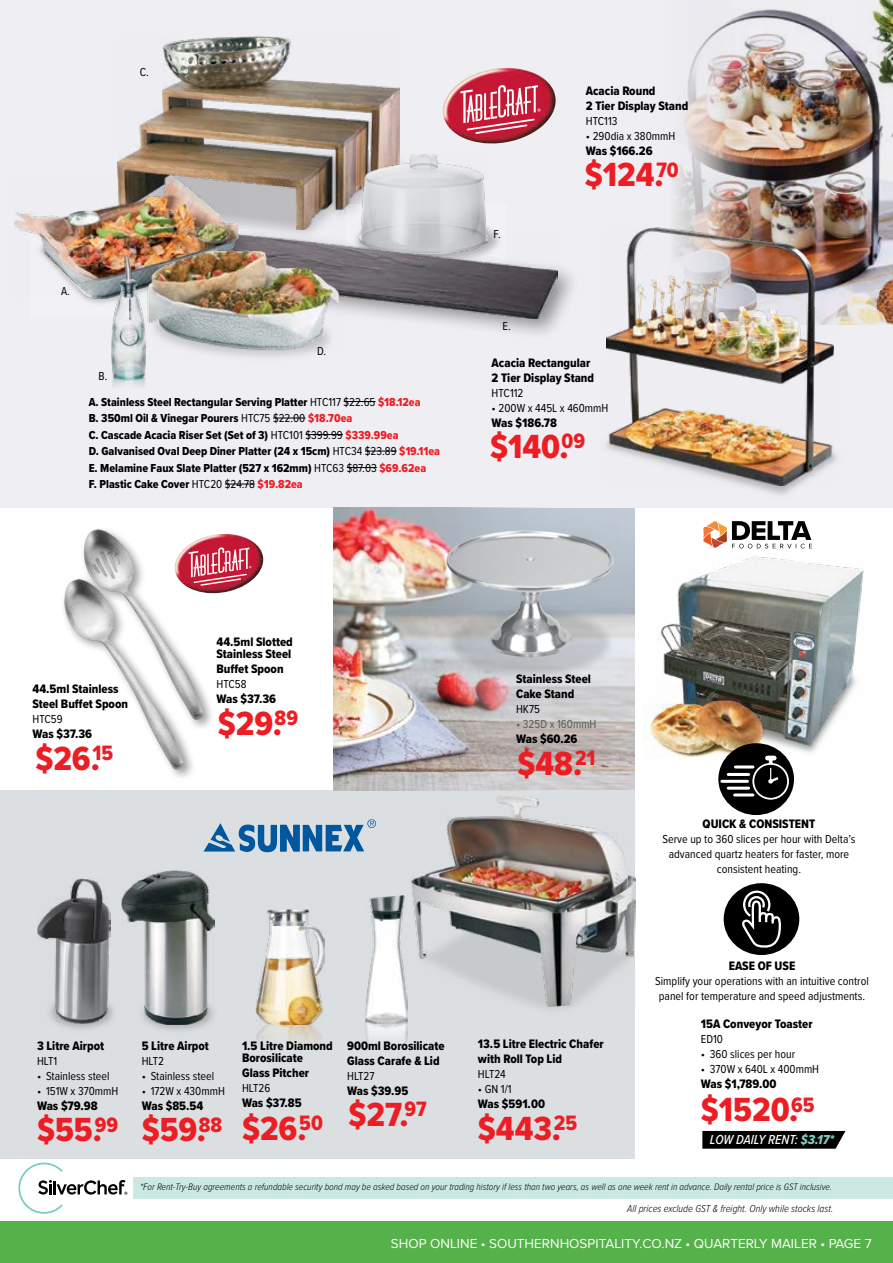
<style>
.page{position:relative;width:893px;height:1263px;background:#fff}
.page>*{position:absolute;margin:0;border:0;box-sizing:border-box;transform-origin:0 0}
.t1{font:34.65px "Proxima Nova Cond Extrabld";color:#ed1d24}
.t2{font:13.5px "Proxima Nova";color:#fff}
.t3{font:italic 500 13.5px "Proxima Nova Cond";color:#fff}
.t4{font:12.75px/15px "Proxima Nova Cond Extrabld";color:#000}
.t5{font:12px/15px "Proxima Nova Cond";color:#000;text-align:center}
.t6{font:12px/16.5px "Proxima Nova Cond Extrabld";color:#000}
.t7{font:12px "Proxima Nova Cond";color:#58595b}
.t8{font:italic 300 10.5px "Proxima Nova Cond";color:#000}
.t9{font:italic 300 9.75px "Proxima Nova Cond";color:#000}
.s1{font-family:"Proxima Nova Cond"}
.s2{color:#ed1d24}
.s3{font-size:21.6px}
.s4{font-family:"Proxima Nova Cond Extrabld It";font-weight:400;font-style:normal;color:#80cbbe}
</style>
<div class="page">
<img style="left:570px;top:507px;width:64px;height:283px">
<div style="left:0;top:0;width:893px;height:507px;background:#efeef2"></div>
<div style="left:0;top:790px;width:634px;height:368px;background:#dbdfe2"></div>
<img style="left:674px;top:0;width:219px;height:325px">
<img style="left:112px;top:381px;width:33px;height:6px">
<img style="left:106px;top:1003px;width:100px;height:27px">
<img style="left:333px;top:507px;width:237px;height:283px">
<img style="left:418px;top:571px;width:217px;height:138px">
<img style="left:644px;top:712px;width:90px;height:46px">
<img style="left:118px;top:36px;width:281px;height:192px">
<img style="left:359px;top:153px;width:129px;height:75px">
<div style="left:174px;top:228px;width:406px;height:113px;background:#000;opacity:.4"></div>
<img style="left:238px;top:234px;width:319px;height:84px">
<img style="left:37px;top:879px;width:74px;height:145px">
<svg style="left:204px;top:819px;width:172px;height:33px"></svg>
<img style="left:121px;top:870px;width:94px;height:154px">
<img style="left:412px;top:795px;width:223px;height:211px">
<img style="left:255px;top:910px;width:69px;height:133px">
<img style="left:365px;top:1024px;width:43px;height:16px">
<img style="left:657px;top:556px;width:207px;height:193px">
<img style="left:607px;top:227px;width:227px;height:259px">
<div style="left:60px;top:576px;width:135px;height:206px;background:#000;opacity:.4"></div>
<img style="left:64px;top:579px;width:120px;height:191px">
<div style="left:80px;top:526px;width:135px;height:206px;background:#000;opacity:.4"></div>
<img style="left:84px;top:529px;width:119px;height:191px">
<img style="left:15px;top:175px;width:223px;height:123px">
<img style="left:142px;top:247px;width:199px;height:103px">
<img style="left:111px;top:255px;width:35px;height:126px">
<img style="left:445px;top:530px;width:169px;height:127px">
<img style="left:365px;top:896px;width:43px;height:128px">
<div style="left:0;top:1221px;width:893px;height:42px;background:#55b14a"></div>
<div style="left:724px;top:883px;width:75px;height:72px;background:#000;border-radius:50%"></div>
<svg style="left:702px;top:1131px;width:143px;height:18px;background:#0c0c0c"></svg>
<img style="left:443px;top:68px;width:113px;height:76px">
<svg style="left:460px;top:85px;width:80px;height:49px;background:#d35c70"></svg>
<img style="left:173px;top:534px;width:91px;height:61px">
<svg style="left:189px;top:547px;width:62px;height:39px;background:#d35c70"></svg>
<svg style="left:703px;top:521px;width:109px;height:27px"></svg>
<hr style="left:344px;top:401px;width:31px;height:1px;background:#000">
<hr style="left:273px;top:418px;width:32px;height:1px;background:#000">
<hr style="left:306px;top:434px;width:37px;height:1px;background:#000">
<hr style="left:365px;top:451px;width:32px;height:1px;background:#000">
<hr style="left:347px;top:467px;width:30px;height:1px;background:#000">
<hr style="left:225px;top:484px;width:30px;height:1px;background:#000">
<svg style="left:742px;top:890px;width:39px;height:58px"></svg>
<svg style="left:18px;top:1162px;width:109px;height:52px"></svg>
<div style="left:134px;top:1176px;width:759px;height:22px;background:#cce8e2"></div>
<div style="left:718px;top:743px;width:76px;height:72px;background:#000;border-radius:50%"></div>
<div style="left:752px;top:763px;width:37px;height:37px;border:2px solid #fff;border-radius:50%"></div>
<hr style="left:735px;top:765px;width:18px;height:3px;background:#fff">
<hr style="left:728px;top:773px;width:21px;height:3px;background:#fff">
<hr style="left:722px;top:780px;width:25px;height:3px;background:#fff">
<hr style="left:728px;top:787px;width:21px;height:3px;background:#fff">
<hr style="left:735px;top:793px;width:18px;height:3px;background:#fff">
<svg style="left:767px;top:756px;width:14px;height:28px"></svg>
<p class="t5" style="left:140px;top:64px;width:11px">C.</p>
<p class="t5" style="left:61px;top:283px;width:10px">A.</p>
<p class="t5" style="left:99px;top:368px;width:10px">B.</p>
<p class="t5" style="left:317px;top:343px;width:11px">D.</p>
<p class="t6" style="left:89px;top:393px;width:353px">A. Stainless Steel Rectangular Serving Platter <span class="s1">HTC117 $22.65</span> <span class="s2">$18.12ea<br></span>B. 350ml Oil &amp; Vinegar Pourers <span class="s1">HTC75 $22.00</span> <span class="s2">$18.70ea<br></span>C. Cascade Acacia Riser Set (Set of 3) <span class="s1">HTC101 $399.99</span> <span class="s2">$339.99ea<br></span>D. Galvanised Oval Deep Diner Platter (24 x 15cm) <span class="s1">HTC34 $23.89</span> <span class="s2">$19.11ea </span>E. Melamine Faux Slate Platter (527 x 162mm) <span class="s1">HTC63 $87.03</span> <span class="s2">$69.62ea<br></span>F. Plastic Cake Cover <span class="s1">HTC20 $24.78</span> <span class="s2">$19.82ea</span></p>
<p class="t4" style="left:586px;top:83px;width:104px">Acacia Round<br>2 Tier Display Stand</p>
<p class="t5" style="left:586px;top:113px;width:33px">HTC113</p>
<p class="t5" style="left:586px;top:128px;width:91px">• 290dia x 380mmH</p>
<p class="t4" style="left:586px;top:143px;width:68px">Was $166.26</p>
<p class="t5" style="left:493px;top:226px;width:9px">F.</p>
<p class="t5" style="left:503px;top:318px;width:10px">E.</p>
<h1 class="t1" style="left:585px;top:149px;width:95px">$124.<sup>70</sup></h1>
<p class="t4" style="left:492px;top:355px;width:104px">Acacia Rectangular<br>2 Tier Display Stand</p>
<p class="t5" style="left:492px;top:385px;width:33px">HTC112</p>
<p class="t5" style="left:492px;top:400px;width:118px">• 200W x 445L x 460mmH</p>
<p class="t4" style="left:492px;top:415px;width:67px">Was $186.78</p>
<h1 class="t1" style="left:490px;top:421px;width:96px">$140.<sup>09</sup></h1>
<p class="t4" style="left:32px;top:681px;width:97px">44.5ml Stainless<br>Steel Buffet Spoon</p>
<p class="t5" style="left:32px;top:711px;width:32px">HTC59</p>
<p class="t4" style="left:32px;top:726px;width:61px">Was $37.36</p>
<h1 class="t1" style="left:35px;top:733px;width:79px">$26.<sup>15</sup></h1>
<p class="t4" style="left:216px;top:636px;width:78px;line-height:12px">44.5ml Slotted<br>Stainless Steel</p>
<p class="t4" style="left:216px;top:661px;width:69px">Buffet Spoon</p>
<p class="t5" style="left:216px;top:676px;width:32px">HTC58</p>
<p class="t4" style="left:216px;top:691px;width:61px">Was $37.36</p>
<h1 class="t1" style="left:218px;top:698px;width:82px">$29.<sup>89</sup></h1>
<p class="t4" style="left:516px;top:671px;width:76px">Stainless Steel<br>Cake Stand</p>
<p class="t5" style="left:516px;top:701px;width:25px">HK75</p>
<p class="t7" style="left:516px;top:715px;width:82px">• 325D x 160mmH</p>
<p class="t4" style="left:516px;top:731px;width:63px">Was $60.26</p>
<h1 class="t1" style="left:518px;top:738px;width:79px">$48.<sup>21</sup></h1>
<p class="t4" style="left:37px;top:1038px;width:69px">3 Litre Airpot</p>
<p class="t5" style="left:37px;top:1053px;width:22px">HLT1</p>
<p class="t5" style="left:37px;top:1068px;width:74px">• Stainless steel</p>
<p class="t5" style="left:37px;top:1083px;width:83px">• 151W x 370mmH</p>
<p class="t4" style="left:37px;top:1098px;width:62px">Was $79.98</p>
<h1 class="t1" style="left:37px;top:1104px;width:83px">$55.<sup>99</sup></h1>
<p class="t4" style="left:142px;top:1038px;width:69px">5 Litre Airpot</p>
<p class="t5" style="left:142px;top:1053px;width:24px">HLT2</p>
<p class="t5" style="left:142px;top:1068px;width:74px">• Stainless steel</p>
<p class="t5" style="left:142px;top:1083px;width:85px">• 172W x 430mmH</p>
<p class="t4" style="left:142px;top:1098px;width:63px">Was $85.54</p>
<h1 class="t1" style="left:142px;top:1104px;width:82px">$59.<sup>88</sup></h1>
<p class="t4" style="left:347px;top:1038px;width:99px">900ml Borosilicate<br>Glass Carafe &amp; Lid</p>
<p class="t5" style="left:347px;top:1068px;width:29px">HLT27</p>
<p class="t4" style="left:347px;top:1083px;width:63px">Was $39.95</p>
<p class="t4" style="left:242px;top:1039px;width:92px;line-height:12px">1.5 Litre Diamond<br>Borosilicate</p>
<p class="t4" style="left:242px;top:1065px;width:69px">Glass Pitcher</p>
<p class="t5" style="left:242px;top:1080px;width:30px">HLT26</p>
<p class="t4" style="left:242px;top:1095px;width:61px">Was $37.85</p>
<h1 class="t1" style="left:242px;top:1096px;width:186px">$26.<span class="s3">50</span> $27.<sup>97</sup></h1>
<p class="t4" style="left:478px;top:1036px;width:127px">13.5 Litre Electric Chafer with Roll Top Lid</p>
<p class="t5" style="left:478px;top:1066px;width:29px">HLT24</p>
<p class="t5" style="left:478px;top:1081px;width:35px">• GN 1/1</p>
<p class="t4" style="left:478px;top:1096px;width:69px">Was $591.00</p>
<h1 class="t1" style="left:478px;top:1103px;width:101px">$443.<sup>25</sup></h1>
<p class="t4" style="left:703px;top:816px;width:114px">QUICK &amp; CONSISTENT</p>
<p class="t5" style="left:662px;top:831px;width:194px">Serve up to 360 slices per hour with Delta’s advanced quartz heaters for faster, more consistent heating.</p>
<p class="t4" style="left:729px;top:958px;width:68px">EASE OF USE</p>
<p class="t5" style="left:655px;top:972px;width:215px">Simplify your operations with an intuitive control panel for temperature and speed adjustments.</p>
<p class="t4" style="left:701px;top:1016px;width:113px">15A Conveyor Toaster</p>
<p class="t5" style="left:701px;top:1031px;width:24px">ED10</p>
<p class="t5" style="left:701px;top:1046px;width:96px">• 360 slices per hour</p>
<p class="t5" style="left:701px;top:1061px;width:120px">• 370W x 640L x 400mmH</p>
<p class="t4" style="left:701px;top:1076px;width:77px">Was $1,789.00</p>
<h1 class="t1" style="left:701px;top:1084px;width:115px">$1520.<sup>65</sup></h1>
<p class="t3" style="left:710px;top:1129px;width:126px">LOW DAILY RENT: <span class="s4">$3.17*</span></p>
<p class="t9" style="left:140px;top:1180px;width:693px">*For Rent-Try-Buy agreements a refundable security bond may be asked based on your trading history if less than two years, as well as one week rent in advance. Daily rental price is GST inclusive.</p>
<p class="t8" style="left:627px;top:1201px;width:208px">All prices exclude GST &amp; freight. Only while stocks last.</p>
<p class="t2" style="left:391px;top:1233px;width:482px">SHOP ONLINE • SOUTHERNHOSPITALITY.CO.NZ • QUARTERLY MAILER • PAGE 7</p>
</div>
